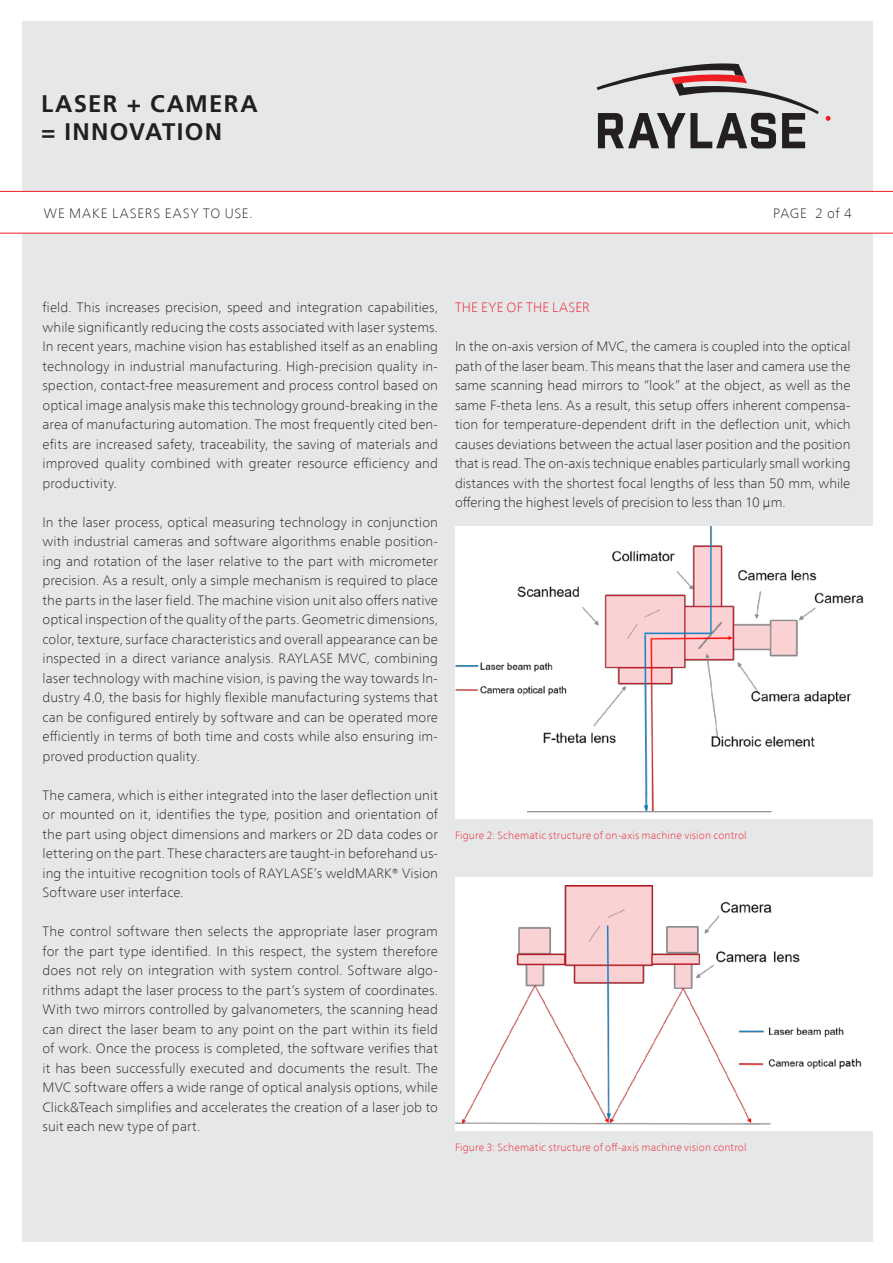
<style>
.page{position:relative;width:893px;height:1263px;background:#fff}
.page>*{position:absolute;margin:0;border:0;box-sizing:border-box;transform-origin:0 0}
.t1{font:700 24px "Frutiger LT Com";letter-spacing:.055em;color:#231f20}
.Raylase_Copy{font:100 13.5px/19.5px "Frutiger Neue LT Com";letter-spacing:.005em;color:#231f20;text-align:justify}
.Raylase_Copy-2{font:100 13.5px "Frutiger Neue LT Com";letter-spacing:.07em;color:#231f20}
.Raylase_Subline{font:100 13.5px "Frutiger Neue LT Com";letter-spacing:.02em;color:#ee1c28}
.Raylase_BU{font:100 10.5px "Frutiger Neue LT Com";letter-spacing:.015em;color:#ee1c28}
</style>
<div class="page">
<div style="left:23px;top:21px;width:850px;height:1220px;background:#e6e7e9"></div>
<div style="left:0;top:191px;width:893px;height:43px;background:#fff"></div>
<svg style="left:597px;top:63px;width:222px;height:85px"></svg>
<svg style="left:825px;top:116px;width:6px;height:5px"></svg>
<div style="left:455px;top:527px;width:438px;height:292px;background:#fff"></div>
<img style="left:455px;top:526px;width:417px;height:287px">
<div style="left:455px;top:878px;width:438px;height:253px;background:#fff"></div>
<img style="left:455px;top:885px;width:407px;height:240px">
<p class="t1" style="left:41px;top:89px;width:218px">LASER + CAMERA</p>
<p class="t1" style="left:41px;top:118px;width:183px">= INNOVATION</p>
<p class="Raylase_Copy-2" style="left:44px;top:205px;width:210px">WE MAKE LASERS EASY TO USE.</p>
<p class="Raylase_Copy" style="left:773px;top:204px;width:80px">PAGE 2 of 4</p>
<p class="Raylase_Copy" style="left:43px;top:297px;width:397px">field. This increases precision, speed and integration capabilities, while significantly reducing the costs associated with laser systems.<br>In recent years, machine vision has established itself as an enabling technology in industrial manufacturing. High-precision quality in&shy;spection, contact-free measurement and process control based on optical image analysis make this technology ground-breaking in the area of manufacturing automation. The most frequently cited ben&shy;efits are increased safety, traceability, the saving of materials and improved quality combined with greater resource efficiency and productivity.</p>
<p class="Raylase_Copy" style="left:43px;top:512px;width:397px">In the laser process, optical measuring technology in conjunction with industrial cameras and software algorithms enable position&shy;ing and rotation of the laser relative to the part with micrometer precision. As a result, only a simple mechanism is required to place the parts in the laser field. The machine vision unit also offers native optical inspection of the quality of the parts. Geometric dimensions, color, texture, surface characteristics and overall appearance can be inspected in a direct variance analysis. RAYLASE MVC, combining laser technology with machine vision, is paving the way towards In&shy;dustry 4.0, the basis for highly flexible manufacturing systems that can be configured entirely by software and can be operated more efficiently in terms of both time and costs while also ensuring im&shy;proved production quality.</p>
<p class="Raylase_Copy" style="left:43px;top:785px;width:397px">The camera, which is either integrated into the laser deflection unit or mounted on it, identifies the type, position and orientation of the part using object dimensions and markers or 2D data codes or lettering on the part. These characters are taught-in beforehand us&shy;ing the intuitive recognition tools of RAYLASE’s weldMARK® Vision Software user interface.</p>
<p class="Raylase_Copy" style="left:43px;top:921px;width:397px">The control software then selects the appropriate laser program for the part type identified. In this respect, the system therefore does not rely on integration with system control. Software algo&shy;rithms adapt the laser process to the part’s system of coordinates.<br>With two mirrors controlled by galvanometers, the scanning head can direct the laser beam to any point on the part within its field of work. Once the process is completed, the software verifies that it has been successfully executed and documents the result. The MVC software offers a wide range of optical analysis options, while Click&amp;Teach simplifies and accelerates the creation of a laser job to suit each new type of part.</p>
<p class="Raylase_Subline" style="left:455px;top:299px;width:136px">THE EYE OF THE LASER</p>
<p class="Raylase_Copy" style="left:455px;top:336px;width:397px">In the on-axis version of MVC, the camera is coupled into the optical path of the laser beam. This means that the laser and camera use the same scanning head mirrors to “look” at the object, as well as the same F-theta lens. As a result, this setup offers inherent compensa&shy;tion for temperature-dependent drift in the deflection unit, which causes deviations between the actual laser position and the position that is read. The on-axis technique enables particularly small working distances with the shortest focal lengths of less than 50 mm, while offering the highest levels of precision to less than 10 µm.</p>
<p class="Raylase_BU" style="left:455px;top:828px;width:293px">Figure 2: Schematic structure of on-axis machine vision control</p>
<p class="Raylase_BU" style="left:455px;top:1140px;width:293px">Figure 3: Schematic structure of off-axis machine vision control</p>
</div>
